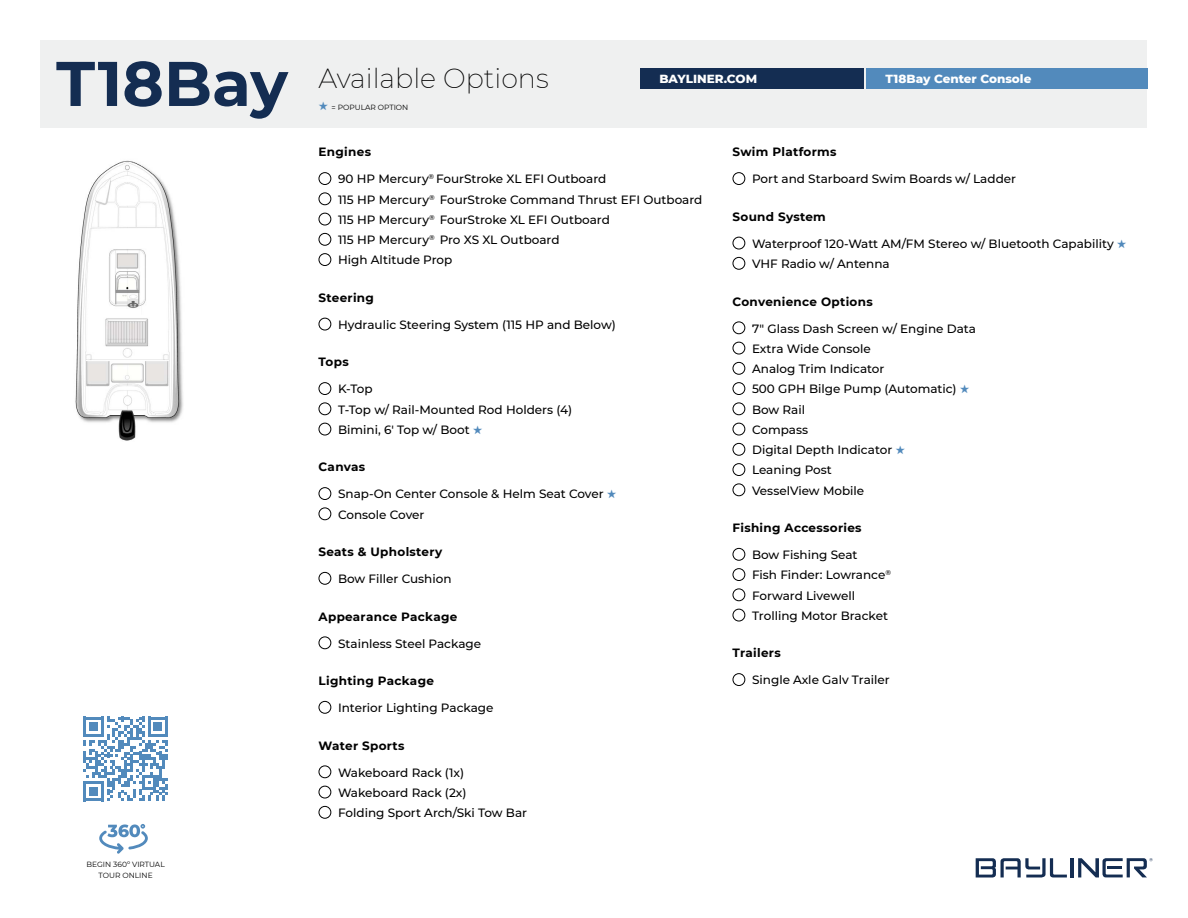
<style>
.page{position:relative;width:1188px;height:918px;background:#fff}
.page>*{position:absolute;margin:0;border:0;box-sizing:border-box;transform-origin:0 0}
.t1{font:700 63px "Montserrat";color:#142d52}
.t2{font:200 27px "Montserrat";color:#000}
.t3{font:500 12px/20.2px "Montserrat";color:#000}
.t4{font:700 12px "Montserrat";letter-spacing:.025em;color:#000}
.t5{font:800 12px "Montserrat";color:#fff}
.t6{font:7.5px/10.5px "Montserrat";color:#000;text-align:center}
.s1{color:#528abc}
</style>
<div class="page">
<svg style="left:976px;top:858px;width:91px;height:20px"></svg>
<hr style="left:1070px;top:858px;width:3px;height:19px;background:#142d52">
<svg style="left:1078px;top:858px;width:75px;height:19px"></svg>
<div style="left:40px;top:40px;width:1108px;height:88px;background:#eff0f0"></div>
<div style="left:319px;top:172px;width:12px;height:13px;border:1px solid #000;border-radius:50%"></div>
<div style="left:319px;top:193px;width:12px;height:12px;border:1px solid #000;border-radius:50%"></div>
<div style="left:319px;top:213px;width:12px;height:12px;border:1px solid #000;border-radius:50%"></div>
<div style="left:319px;top:233px;width:12px;height:13px;border:1px solid #000;border-radius:50%"></div>
<div style="left:319px;top:253px;width:12px;height:13px;border:1px solid #000;border-radius:50%"></div>
<div style="left:319px;top:318px;width:12px;height:12px;border:1px solid #000;border-radius:50%"></div>
<div style="left:319px;top:382px;width:12px;height:13px;border:1px solid #000;border-radius:50%"></div>
<div style="left:319px;top:403px;width:12px;height:12px;border:1px solid #000;border-radius:50%"></div>
<div style="left:319px;top:423px;width:12px;height:12px;border:1px solid #000;border-radius:50%"></div>
<div style="left:319px;top:487px;width:12px;height:13px;border:1px solid #000;border-radius:50%"></div>
<div style="left:319px;top:508px;width:12px;height:12px;border:1px solid #000;border-radius:50%"></div>
<div style="left:319px;top:572px;width:12px;height:13px;border:1px solid #000;border-radius:50%"></div>
<div style="left:319px;top:637px;width:12px;height:12px;border:1px solid #000;border-radius:50%"></div>
<div style="left:319px;top:701px;width:12px;height:13px;border:1px solid #000;border-radius:50%"></div>
<div style="left:319px;top:766px;width:12px;height:12px;border:1px solid #000;border-radius:50%"></div>
<div style="left:319px;top:786px;width:12px;height:12px;border:1px solid #000;border-radius:50%"></div>
<div style="left:319px;top:806px;width:12px;height:13px;border:1px solid #000;border-radius:50%"></div>
<div style="left:733px;top:172px;width:12px;height:13px;border:1px solid #000;border-radius:50%"></div>
<div style="left:733px;top:237px;width:12px;height:12px;border:1px solid #000;border-radius:50%"></div>
<div style="left:733px;top:257px;width:12px;height:13px;border:1px solid #000;border-radius:50%"></div>
<div style="left:733px;top:322px;width:12px;height:12px;border:1px solid #000;border-radius:50%"></div>
<div style="left:733px;top:342px;width:12px;height:12px;border:1px solid #000;border-radius:50%"></div>
<div style="left:733px;top:362px;width:12px;height:13px;border:1px solid #000;border-radius:50%"></div>
<div style="left:733px;top:382px;width:12px;height:13px;border:1px solid #000;border-radius:50%"></div>
<div style="left:733px;top:403px;width:12px;height:12px;border:1px solid #000;border-radius:50%"></div>
<div style="left:733px;top:423px;width:12px;height:12px;border:1px solid #000;border-radius:50%"></div>
<div style="left:733px;top:443px;width:12px;height:13px;border:1px solid #000;border-radius:50%"></div>
<div style="left:733px;top:463px;width:12px;height:13px;border:1px solid #000;border-radius:50%"></div>
<div style="left:733px;top:484px;width:12px;height:12px;border:1px solid #000;border-radius:50%"></div>
<div style="left:733px;top:548px;width:12px;height:13px;border:1px solid #000;border-radius:50%"></div>
<div style="left:733px;top:568px;width:12px;height:13px;border:1px solid #000;border-radius:50%"></div>
<div style="left:733px;top:589px;width:12px;height:12px;border:1px solid #000;border-radius:50%"></div>
<div style="left:733px;top:609px;width:12px;height:12px;border:1px solid #000;border-radius:50%"></div>
<div style="left:733px;top:673px;width:12px;height:13px;border:1px solid #000;border-radius:50%"></div>
<div style="left:866px;top:68px;width:282px;height:21px;background:#528abc"></div>
<div style="left:640px;top:68px;width:224px;height:21px;background:#142d52"></div>
<img style="left:75px;top:160px;width:108px;height:281px">
<svg style="left:99px;top:824px;width:49px;height:30px"></svg>
<svg style="left:83px;top:717px;width:85px;height:84px"></svg>
<h1 class="t1" style="left:56px;top:38px;width:233px">T18Bay</h1>
<p class="t6" style="left:87px;top:859px;width:80px">BEGIN 360º VIRTUAL<br>TOUR ONLINE</p>
<h2 class="t2" style="left:319px;top:60px;width:232px">Available Options</h2>
<p class="t6" style="left:319px;top:102px;width:91px"><span class="s1">★</span> = POPULAR OPTION</p>
<p class="t5" style="left:659px;top:70px;width:99px">BAYLINER.COM</p>
<p class="t5" style="left:885px;top:70px;width:147px">T18Bay Center Console</p>
<p class="t4" style="left:319px;top:143px;width:54px">Engines</p>
<p class="t3" style="left:338px;top:169px;width:366px">90 HP Mercury<sup>®</sup> FourStroke XL EFI Outboard<br>115 HP Mercury<sup>®</sup> FourStroke Command Thrust EFI Outboard 115 HP Mercury<sup>®</sup> FourStroke XL EFI Outboard<br>115 HP Mercury<sup>®</sup> Pro XS XL Outboard<br>High Altitude Prop</p>
<p class="t4" style="left:319px;top:289px;width:57px">Steering</p>
<p class="t3" style="left:338px;top:314px;width:279px">Hydraulic Steering System (115 HP and Below)</p>
<p class="t4" style="left:319px;top:353px;width:32px">Tops</p>
<p class="t3" style="left:338px;top:379px;width:236px">K-Top<br>T-Top w/ Rail-Mounted Rod Holders (4)<br>Bimini, 6' Top w/ Boot <span class="s1">★</span></p>
<p class="t4" style="left:319px;top:458px;width:48px">Canvas</p>
<p class="t3" style="left:338px;top:484px;width:280px">Snap-On Center Console &amp; Helm Seat Cover <span class="s1">★<br></span>Console Cover</p>
<p class="t4" style="left:319px;top:543px;width:125px">Seats &amp; Upholstery</p>
<p class="t3" style="left:338px;top:568px;width:115px">Bow Filler Cushion</p>
<p class="t4" style="left:319px;top:608px;width:140px">Appearance Package</p>
<p class="t3" style="left:338px;top:633px;width:145px">Stainless Steel Package</p>
<p class="t4" style="left:319px;top:672px;width:117px">Lighting Package</p>
<p class="t3" style="left:338px;top:697px;width:157px">Interior Lighting Package</p>
<p class="t4" style="left:319px;top:737px;width:87px">Water Sports</p>
<p class="t3" style="left:338px;top:762px;width:191px">Wakeboard Rack (1x)<br>Wakeboard Rack (2x)<br>Folding Sport Arch/Ski Tow Bar</p>
<p class="t4" style="left:733px;top:143px;width:105px">Swim Platforms</p>
<p class="t3" style="left:752px;top:169px;width:266px">Port and Starboard Swim Boards w/ Ladder</p>
<p class="t4" style="left:733px;top:208px;width:95px">Sound System</p>
<p class="t3" style="left:752px;top:233px;width:376px">Waterproof 120-Watt AM/FM Stereo w/ Bluetooth Capability <span class="s1">★<br></span>VHF Radio w/ Antenna</p>
<p class="t4" style="left:733px;top:293px;width:142px">Convenience Options</p>
<p class="t3" style="left:752px;top:318px;width:225px">7" Glass Dash Screen w/ Engine Data<br>Extra Wide Console<br>Analog Trim Indicator<br>500 GPH Bilge Pump (Automatic) <span class="s1">★<br></span>Bow Rail<br>Compass<br>Digital Depth Indicator <span class="s1">★<br></span>Leaning Post<br>VesselView Mobile</p>
<p class="t4" style="left:733px;top:519px;width:130px">Fishing Accessories</p>
<p class="t3" style="left:752px;top:544px;width:140px">Bow Fishing Seat<br>Fish Finder: Lowrance<sup>®<br></sup>Forward Livewell<br>Trolling Motor Bracket</p>
<p class="t4" style="left:733px;top:644px;width:50px">Trailers</p>
<p class="t3" style="left:752px;top:670px;width:139px">Single Axle Galv Trailer</p>
</div>
